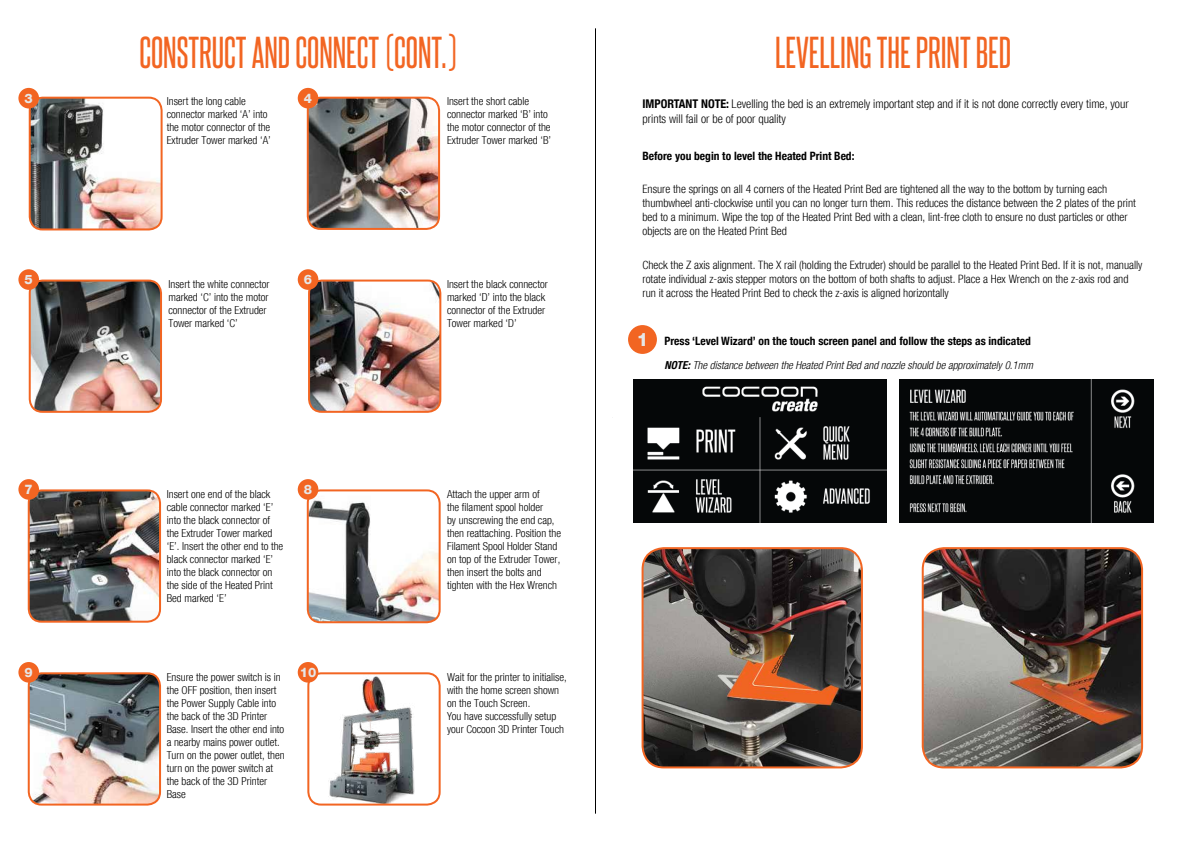
<style>
.page{position:relative;width:1191px;height:842px;background:#fff}
.page>*{position:absolute;margin:0;border:0;box-sizing:border-box;transform-origin:0 0}
.t1{font:38px "Steelfish Rg";color:#f26522}
.t2{font:900 18.3px "Helvetica Neue";color:#e6e7e8}
.t3{font:900 13.1px "Helvetica Neue";color:#e6e7e8}
.t4{font:300 condensed 12px/14.4px "Helvetica Neue";color:#000}
.t5{font:300 condensed 11.5px/14px "Helvetica Neue";color:#000}
.t6{font:700 condensed 11.5px "Helvetica Neue";color:#000}
.t7{font:300 condensed 11px/13px "Helvetica Neue";color:#000}
.t8{font:11px "Helvetica Neue Light Cond Obliq";color:#000}
.s1{font-weight:700}
.s2{font-family:"Helvetica Neue Bold Cond Obliq"}
</style>
<div class="page">
<hr style="left:595px;top:28px;width:1px;height:786px;background:#000">
<img style="left:644px;top:549px;width:218px;height:218px">
<div style="left:641px;top:547px;width:222px;height:221px;border:2px solid #f26522;border-radius:21px"></div>
<img style="left:924px;top:548px;width:218px;height:219px">
<div style="left:921px;top:547px;width:222px;height:221px;border:2px solid #f26522;border-radius:21px"></div>
<img style="left:308px;top:98px;width:131px;height:131px">
<div style="left:307px;top:97px;width:133px;height:133px;border:2px solid #f26522;border-radius:13px"></div>
<img style="left:30px;top:98px;width:132px;height:131px">
<div style="left:29px;top:97px;width:134px;height:133px;border:2px solid #f26522;border-radius:13px"></div>
<div style="left:18px;top:88px;width:21px;height:20px;background:#f26522;border-radius:50%"></div>
<div style="left:298px;top:88px;width:20px;height:20px;background:#f26522;border-radius:50%"></div>
<img style="left:30px;top:281px;width:131px;height:131px">
<div style="left:29px;top:280px;width:133px;height:133px;border:2px solid #f26522;border-radius:13px"></div>
<img style="left:311px;top:281px;width:129px;height:131px">
<div style="left:308px;top:280px;width:133px;height:133px;border:2px solid #f26522;border-radius:13px"></div>
<div style="left:18px;top:269px;width:21px;height:21px;background:#f26522;border-radius:50%"></div>
<div style="left:298px;top:269px;width:20px;height:21px;background:#f26522;border-radius:50%"></div>
<img style="left:29px;top:492px;width:131px;height:130px">
<div style="left:28px;top:489px;width:133px;height:134px;border:2px solid #f26522;border-radius:13px"></div>
<img style="left:308px;top:490px;width:131px;height:132px">
<div style="left:307px;top:489px;width:133px;height:134px;border:2px solid #f26522;border-radius:13px"></div>
<div style="left:18px;top:479px;width:21px;height:21px;background:#f26522;border-radius:50%"></div>
<div style="left:298px;top:479px;width:20px;height:21px;background:#f26522;border-radius:50%"></div>
<img style="left:328px;top:676px;width:87px;height:126px">
<div style="left:307px;top:672px;width:133px;height:133px;border:2px solid #f26522;border-radius:13px"></div>
<img style="left:29px;top:675px;width:131px;height:129px">
<div style="left:28px;top:672px;width:133px;height:133px;border:2px solid #f26522;border-radius:13px"></div>
<div style="left:18px;top:662px;width:21px;height:21px;background:#f26522;border-radius:50%"></div>
<div style="left:298px;top:662px;width:20px;height:21px;background:#f26522;border-radius:50%"></div>
<div style="left:628px;top:325px;width:29px;height:29px;background:#f26522;border-radius:50%"></div>
<img style="left:899px;top:379px;width:254px;height:144px">
<img style="left:633px;top:379px;width:253px;height:144px">
<h1 class="t1" style="left:139px;top:30px;width:318px">CONSTRUCT AND CONNECT (CONT.)</h1>
<h1 class="t1" style="left:775px;top:30px;width:237px">LEVELLING THE PRINT BED</h1>
<p class="t7" style="left:167px;top:95px;width:106px">Insert the long cable connector marked ‘A’ into the motor connector of the<br>Extruder Tower marked ‘A’</p>
<p class="t7" style="left:447px;top:95px;width:106px">Insert the short cable connector marked ‘B’ into the motor connector of the<br>Extruder Tower marked ‘B’</p>
<p class="t3" style="left:25px;top:92px;width:10px">3</p>
<p class="t3" style="left:304px;top:92px;width:10px">4</p>
<p class="t4" style="left:642px;top:98px;width:488px"><span class="s1">IMPORTANT NOTE:</span> Levelling the bed is an extremely important step and if it is not done correctly every time, your prints will fail or be of poor quality</p>
<p class="t6" style="left:642px;top:146px;width:213px">Before you begin to level the Heated Print Bed:</p>
<p class="t5" style="left:642px;top:183px;width:495px">Ensure the springs on all 4 corners of the Heated Print Bed are tightened all the way to the bottom by turning each thumbwheel anti-clockwise until you can no longer turn them. This reduces the distance between the 2 plates of the print bed to a minimum. Wipe the top of the Heated Print Bed with a clean, lint-free cloth to ensure no dust particles or other objects are on the Heated Print Bed</p>
<p class="t5" style="left:642px;top:259px;width:501px">Check the Z axis alignment. The X rail (holding the Extruder) should be parallel to the Heated Print Bed. If it is not, manually rotate individual z-axis stepper motors on the bottom of both shafts to adjust. Place a Hex Wrench on the z-axis rod and run it across the Heated Print Bed to check the z-axis is aligned horizontally</p>
<p class="t6" style="left:664px;top:331px;width:368px">Press ‘Level Wizard’ on the touch screen panel and follow the steps as indicated</p>
<p class="t8" style="left:664px;top:360px;width:370px"><span class="s2">NOTE:</span> The distance between the Heated Print Bed and nozzle should be approximately 0.1mm</p>
<p class="t3" style="left:25px;top:274px;width:10px">5</p>
<p class="t3" style="left:304px;top:274px;width:10px">6</p>
<p class="t7" style="left:447px;top:278px;width:102px">Insert the black connector marked ‘D’ into the black connector of the Extruder<br>Tower marked ‘D’</p>
<p class="t7" style="left:168px;top:278px;width:102px">Insert the white connector marked ‘C’ into the motor connector of the Extruder<br>Tower marked ‘C’</p>
<h2 class="t2" style="left:636px;top:331px;width:13px">1</h2>
<p class="t3" style="left:25px;top:484px;width:10px">7</p>
<p class="t3" style="left:304px;top:484px;width:10px">8</p>
<p class="t7" style="left:167px;top:488px;width:118px">Insert one end of the black cable connector marked ‘E’ into the black connector of the Extruder Tower marked ‘E’. Insert the other end to the black connector marked ‘E’ into the black connector on the side of the Heated Print<br>Bed marked ‘E’</p>
<p class="t7" style="left:447px;top:488px;width:115px">Attach the upper arm of<br>the filament spool holder<br>by unscrewing the end cap, then reattaching. Position the<br>Filament Spool Holder Stand on top of the Extruder Tower, then insert the bolts and tighten with the Hex Wrench</p>
<p class="t3" style="left:25px;top:666px;width:10px">9</p>
<p class="t3" style="left:300px;top:666px;width:18px">10</p>
<p class="t7" style="left:167px;top:671px;width:119px">Ensure the power switch is in the OFF position, then insert the Power Supply Cable into the back of the 3D Printer<br>Base. Insert the other end into a nearby mains power outlet.<br>Turn on the power outlet, then turn on the power switch at the back of the 3D Printer<br>Base</p>
<p class="t7" style="left:447px;top:671px;width:121px">Wait for the printer to initialise, with the home screen shown on the Touch Screen.<br>You have successfully setup your Cocoon 3D Printer Touch</p>
</div>
